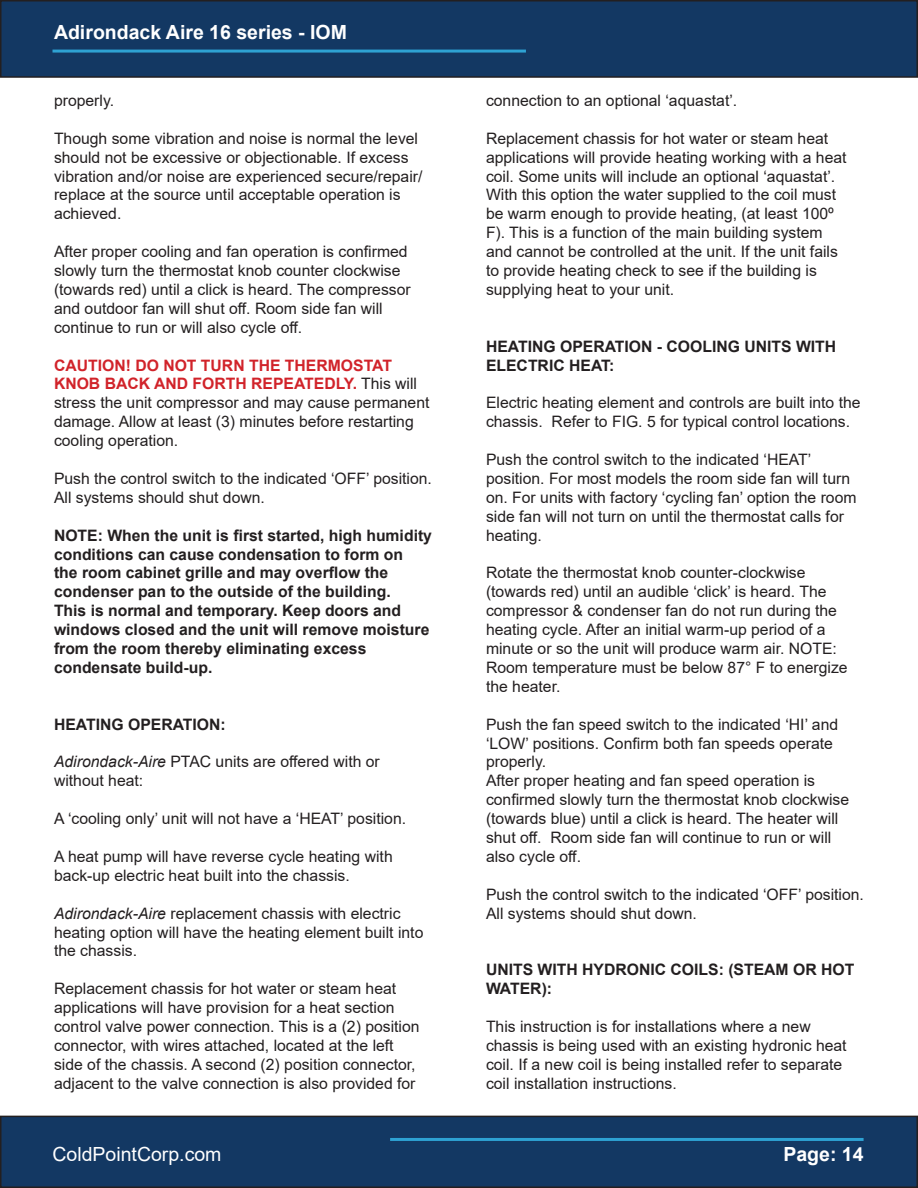
<style>
.page{position:relative;width:918px;height:1188px;background:#fff}
.page>*{position:absolute;margin:0;border:0;box-sizing:border-box;transform-origin:0 0}
.t1{font:700 19.5px "Arial";color:#fff}
.t2{font:19.5px "Arial";color:#fff}
.t3{font:15.75px/18.9px "Arial";color:#231f20}
.t4{font:700 15.75px/18.9px "Arial";color:#231f20}
.s1{font-weight:700;color:#d1232a}
.s2{font-style:italic}
</style>
<div class="page">
<div style="left:1px;top:1116px;width:916px;height:71px;background:#133863"></div>
<div style="left:0;top:1116px;width:918px;height:72px;border:2px solid #231f20"></div>
<div style="left:1px;top:1px;width:916px;height:76px;background:#133863"></div>
<div style="left:0;top:0;width:918px;height:78px;border:2px solid #231f20"></div>
<hr style="left:52px;top:50px;width:474px;height:3px;background:#2ea2d3">
<hr style="left:390px;top:1138px;width:474px;height:3px;background:#2ea2d3">
<p class="t1" style="left:54px;top:19px;width:294px">Adirondack Aire 16 series - IOM</p>
<p class="t3" style="left:54px;top:91px;width:62px">properly.</p>
<p class="t3" style="left:54px;top:129px;width:370px">Though some vibration and noise is normal the level should not be excessive or objectionable. If excess vibration and/or noise are experienced secure/repair/ replace at the source until acceptable operation is achieved.</p>
<p class="t3" style="left:54px;top:242px;width:358px">After proper cooling and fan operation is confirmed slowly turn the thermostat knob counter clockwise (towards red) until a click is heard. The compressor and outdoor fan will shut off. Room side fan will continue to run or will also cycle off.</p>
<p class="t3" style="left:54px;top:355px;width:377px"><span class="s1">CAUTION! DO NOT TURN THE THERMOSTAT KNOB BACK AND FORTH REPEATEDLY.</span> This will stress the unit compressor and may cause permanent damage. Allow at least (3) minutes before restarting cooling operation.</p>
<p class="t3" style="left:54px;top:469px;width:379px">Push the control switch to the indicated ‘OFF’ position.<br>All systems should shut down.</p>
<p class="t4" style="left:54px;top:526px;width:380px">NOTE: When the unit is first started, high humidity conditions can cause condensation to form on<br>the room cabinet grille and may overflow the condenser pan to the outside of the building.<br>This is normal and temporary. Keep doors and windows closed and the unit will remove moisture from the room thereby eliminating excess condensate build-up.</p>
<p class="t4" style="left:54px;top:715px;width:173px">HEATING OPERATION:</p>
<p class="t3" style="left:54px;top:752px;width:327px"><span class="s2">Adirondack-Aire</span> PTAC units are offered with or without heat:</p>
<p class="t3" style="left:54px;top:809px;width:354px">A ‘cooling only’ unit will not have a ‘HEAT’ position.</p>
<p class="t3" style="left:54px;top:847px;width:340px">A heat pump will have reverse cycle heating with back-up electric heat built into the chassis.</p>
<p class="t3" style="left:54px;top:904px;width:371px"><span class="s2">Adirondack-Aire</span> replacement chassis with electric heating option will have the heating element built into the chassis.</p>
<p class="t3" style="left:54px;top:979px;width:367px">Replacement chassis for hot water or steam heat applications will have provision for a heat section control valve power connection. This is a (2) position connector, with wires attached, located at the left side of the chassis. A second (2) position connector, adjacent to the valve connection is also provided for</p>
<p class="t3" style="left:486px;top:91px;width:253px">connection to an optional ‘aquastat’.</p>
<p class="t3" style="left:486px;top:129px;width:362px">Replacement chassis for hot water or steam heat applications will provide heating working with a heat coil. Some units will include an optional ‘aquastat’.<br>With this option the water supplied to the coil must be warm enough to provide heating, (at least 100º F). This is a function of the main building system and cannot be controlled at the unit. If the unit fails to provide heating check to see if the building is supplying heat to your unit.</p>
<p class="t4" style="left:486px;top:337px;width:352px">HEATING OPERATION - COOLING UNITS WITH<br>ELECTRIC HEAT:</p>
<p class="t3" style="left:486px;top:393px;width:376px">Electric heating element and controls are built into the chassis. Refer to FIG. 5 for typical control locations.</p>
<p class="t3" style="left:486px;top:450px;width:372px">Push the control switch to the indicated ‘HEAT’ position. For most models the room side fan will turn on. For units with factory ‘cycling fan’ option the room side fan will not turn on until the thermostat calls for heating.</p>
<p class="t3" style="left:486px;top:563px;width:363px">Rotate the thermostat knob counter-clockwise (towards red) until an audible ‘click’ is heard. The compressor &amp; condenser fan do not run during the heating cycle. After an initial warm-up period of a minute or so the unit will produce warm air. NOTE:<br>Room temperature must be below 87° F to energize the heater.</p>
<p class="t3" style="left:486px;top:715px;width:354px">Push the fan speed switch to the indicated ‘HI’ and ‘LOW’ positions. Confirm both fan speeds operate properly.</p>
<p class="t3" style="left:486px;top:771px;width:365px">After proper heating and fan speed operation is confirmed slowly turn the thermostat knob clockwise (towards blue) until a click is heard. The heater will shut off. Room side fan will continue to run or will also cycle off.</p>
<p class="t3" style="left:486px;top:885px;width:379px">Push the control switch to the indicated ‘OFF’ position.<br>All systems should shut down.</p>
<p class="t4" style="left:486px;top:961px;width:370px">UNITS WITH HYDRONIC COILS: (STEAM OR HOT<br>WATER):</p>
<p class="t3" style="left:486px;top:1017px;width:362px">This instruction is for installations where a new chassis is being used with an existing hydronic heat coil. If a new coil is being installed refer to separate coil installation instructions.</p>
<p class="t2" style="left:52px;top:1141px;width:171px">ColdPointCorp.com</p>
<p class="t1" style="left:783px;top:1141px;width:82px">Page: 14</p>
</div>
